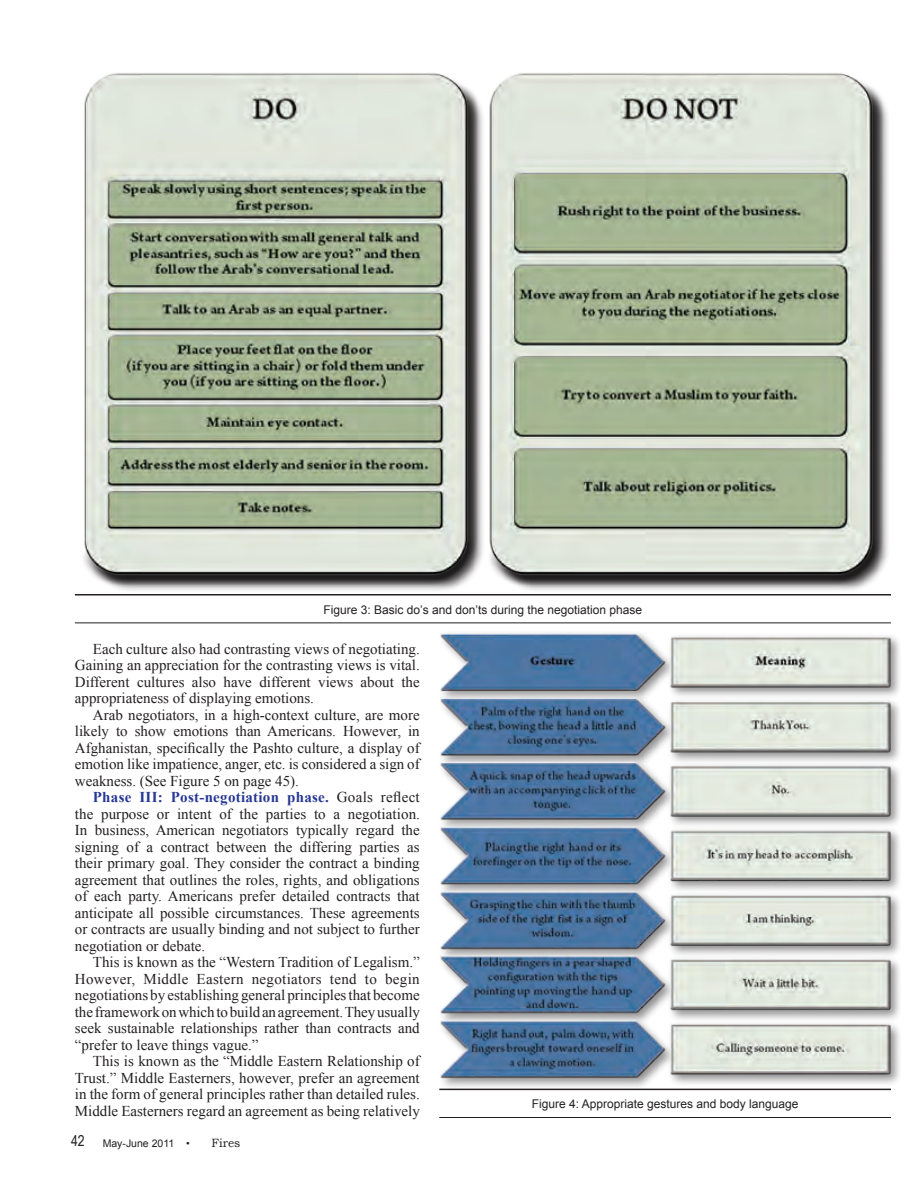
<style>
.page{position:relative;width:918px;height:1188px;background:#fff}
.page>*{position:absolute;margin:0;border:0;box-sizing:border-box;transform-origin:0 0}
.Copy__Body_text{font:15px/16.5px "Times New Roman";color:#231f20;text-align:justify}
.Photographs_graphics{font:12px "Arial";color:#231f20}
.t1{font:12px "Bookman Old Style";color:#231f20}
.t2{font:10.5px "Arial";color:#231f20}
.s1{font-weight:700;color:#273895}
.s2{font-family:"Arial Narrow";font-size:15px}
</style>
<div class="page">
<img style="left:439px;top:633px;width:458px;height:456px">
<hr style="left:75px;top:594px;width:816px;height:2px;background:#231f20">
<hr style="left:75px;top:622px;width:816px;height:1px;background:#231f20">
<img style="left:83px;top:73px;width:801px;height:518px">
<hr style="left:439px;top:1089px;width:452px;height:1px;background:#231f20">
<hr style="left:439px;top:1117px;width:452px;height:1px;background:#231f20">
<p class="Photographs_graphics" style="left:324px;top:601px;width:320px">Figure 3: Basic do’s and don’ts during the negotiation phase</p>
<p class="Copy__Body_text" style="left:75px;top:640px;width:346px;text-indent:18px">Each culture also had contrasting views of negotiating.<br>Gaining an appreciation for the contrasting views is vital.<br>Different cultures also have different views about the appropriateness of displaying emotions.</p>
<p class="Copy__Body_text" style="left:75px;top:706px;width:346px;text-indent:18px">Arab negotiators, in a high-context culture, are more likely to show emotions than Americans. However, in Afghanistan, specifically the Pashto culture, a display of emotion like impatience, anger, etc. is considered a sign of weakness. (See Figure 5 on page 45).</p>
<p class="Copy__Body_text" style="left:75px;top:789px;width:347px;text-indent:18px"><span class="s1">Phase III: Post-negotiation phase.</span> Goals reflect the purpose or intent of the parties to a negotiation.<br>In business, American negotiators typically regard the signing of a contract between the differing parties as their primary goal. They consider the contract a binding agreement that outlines the roles, rights, and obligations of each party. Americans prefer detailed contracts that anticipate all possible circumstances. These agreements or contracts are usually binding and not subject to further negotiation or debate.</p>
<p class="Copy__Body_text" style="left:75px;top:954px;width:347px;text-indent:18px">This is known as the “Western Tradition of Legalism.” However, Middle Eastern negotiators tend to begin negotiations by establishing general principles that become the framework on which to build an agreement. They usually seek sustainable relationships rather than contracts and “prefer to leave things vague.”</p>
<p class="Copy__Body_text" style="left:75px;top:1053px;width:346px;text-indent:18px">This is known as the “Middle Eastern Relationship of Trust.” Middle Easterners, however, prefer an agreement in the form of general principles rather than detailed rules.<br>Middle Easterners regard an agreement as being relatively</p>
<p class="Photographs_graphics" style="left:532px;top:1096px;width:268px">Figure 4: Appropriate gestures and body language</p>
<p class="t2" style="left:71px;top:1137px;width:120px"><span class="s2">42</span> May-June 2011 •</p>
<p class="t1" style="left:212px;top:1135px;width:31px">Fires</p>
</div>
